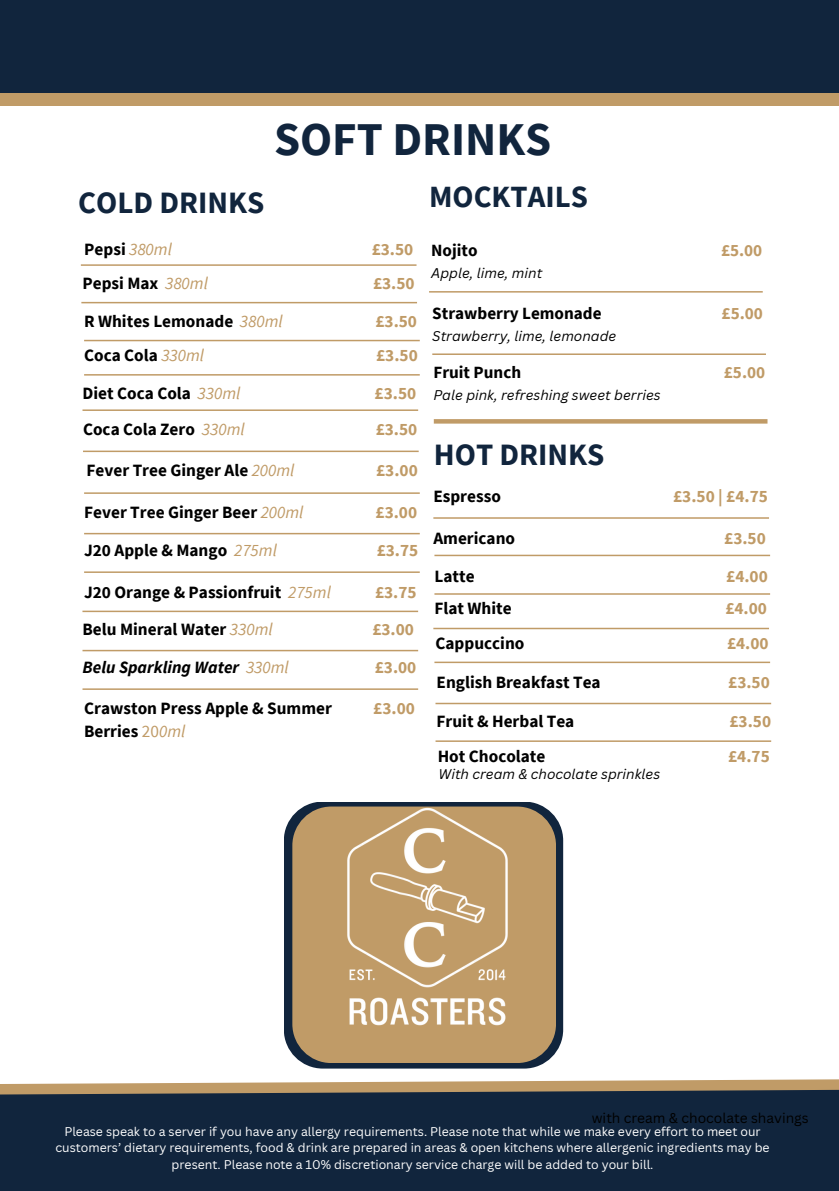
<style>
.page{position:relative;width:839px;height:1191px;background:#fff}
.page>*{position:absolute;margin:0;border:0;box-sizing:border-box;transform-origin:0 0}
.t1{font:700 47px "Source Sans Pro";color:#11253d}
.t2{font:700 31px "Source Sans Pro";color:#11253d}
.t3{font:700 30.8px "Source Sans Pro";color:#11253d}
.t4{font:700 17.2px "Source Sans Pro";color:#000}
.t5{font:700 17.2px "Source Sans Pro";color:#c09b67}
.t6{font:italic 700 17.2px "Source Sans Pro";color:#000}
.t7{font:italic 13.8px "Canva Sans";color:#000}
.t8{font:13.8px "Canva Sans";color:#000}
.t9{font:12.2px/16.4px "Canva Sans";color:#fff;text-align:center}
.s1{font-weight:400;font-style:italic;color:#c09b67}
.s2{font-weight:400;color:#c09b67}
</style>
<div class="page">
<div style="left:0;top:1087px;width:838px;height:104px;background:#11253d"></div>
<svg style="left:0;top:1079px;width:838px;height:16px"></svg>
<hr style="left:81px;top:264px;width:335px;height:2px;background:#c09b67">
<hr style="left:84px;top:374px;width:336px;height:2px;background:#c09b67">
<hr style="left:83px;top:451px;width:335px;height:1px;background:#c09b67">
<hr style="left:84px;top:492px;width:336px;height:2px;background:#c09b67">
<div style="left:0;top:0;width:838px;height:103px;background:#11253d"></div>
<div style="left:0;top:94px;width:838px;height:12px;background:#c09b67"></div>
<hr style="left:81px;top:302px;width:336px;height:1px;background:#c09b67">
<hr style="left:84px;top:571px;width:336px;height:2px;background:#c09b67">
<hr style="left:84px;top:533px;width:336px;height:1px;background:#c09b67">
<hr style="left:84px;top:340px;width:336px;height:1px;background:#c09b67">
<hr style="left:433px;top:517px;width:336px;height:2px;background:#c09b67">
<hr style="left:434px;top:555px;width:336px;height:1px;background:#c09b67">
<hr style="left:433px;top:628px;width:336px;height:1px;background:#c09b67">
<hr style="left:434px;top:593px;width:336px;height:2px;background:#c09b67">
<hr style="left:82px;top:409px;width:336px;height:2px;background:#c09b67">
<hr style="left:82px;top:688px;width:336px;height:2px;background:#c09b67">
<hr style="left:82px;top:650px;width:336px;height:1px;background:#c09b67">
<hr style="left:82px;top:611px;width:336px;height:1px;background:#c09b67">
<hr style="left:434px;top:662px;width:336px;height:1px;background:#c09b67">
<hr style="left:435px;top:703px;width:336px;height:1px;background:#c09b67">
<hr style="left:435px;top:740px;width:336px;height:2px;background:#c09b67">
<div style="left:284px;top:802px;width:279px;height:267px;background:#11253d;border-radius:39px"></div>
<div style="left:292px;top:807px;width:264px;height:256px;background:#c09b67;border-radius:39px"></div>
<img style="left:345px;top:806px;width:165px;height:220px">
<hr style="left:429px;top:291px;width:333px;height:2px;background:#c09b67">
<hr style="left:432px;top:353px;width:334px;height:2px;background:#c09b67">
<div style="left:434px;top:419px;width:333px;height:5px;background:#c09b67"></div>
<p class="t1" style="left:274px;top:108px;width:279px">SOFT DRINKS</p>
<h1 class="t2" style="left:78px;top:182px;width:188px">COLD DRINKS</h1>
<h5 class="t3" style="left:429px;top:177px;width:160px">MOCKTAILS</h5>
<h2 class="t4" style="left:84px;top:238px;width:89px">Pepsi <span class="s1">380ml</span></h2>
<h4 class="t5" style="left:371px;top:238px;width:43px">£3.50</h4>
<h4 class="t4" style="left:82px;top:272px;width:127px">Pepsi Max <span class="s1">380ml</span></h4>
<h4 class="t5" style="left:373px;top:272px;width:43px">£3.50</h4>
<h4 class="t4" style="left:84px;top:310px;width:200px">R Whites Lemonade <span class="s1">380ml</span></h4>
<h4 class="t5" style="left:375px;top:310px;width:43px">£3.50</h4>
<p class="t4" style="left:84px;top:345px;width:122px">Coca Cola <span class="s1">330ml</span></p>
<p class="t5" style="left:376px;top:345px;width:43px">£3.50</p>
<p class="t4" style="left:82px;top:382px;width:159px">Diet Coca Cola <span class="s1">330ml</span></p>
<p class="t5" style="left:374px;top:382px;width:43px">£3.50</p>
<h4 class="t4" style="left:83px;top:418px;width:163px">Coca Cola Zero <span class="s1">330ml</span></h4>
<h4 class="t5" style="left:376px;top:418px;width:43px">£3.50</h4>
<p class="t4" style="left:86px;top:459px;width:209px">Fever Tree Ginger Ale <span class="s1">200ml</span></p>
<p class="t5" style="left:376px;top:459px;width:43px">£3.00</p>
<p class="t4" style="left:84px;top:501px;width:221px">Fever Tree Ginger Beer <span class="s1">200ml</span></p>
<p class="t5" style="left:375px;top:501px;width:43px">£3.00</p>
<p class="t4" style="left:84px;top:539px;width:194px">J20 Apple &amp; Mango <span class="s1">275ml</span></p>
<p class="t5" style="left:376px;top:539px;width:43px">£3.75</p>
<h4 class="t4" style="left:84px;top:581px;width:248px">J20 Orange &amp; Passionfruit <span class="s1">275ml</span></h4>
<h4 class="t5" style="left:375px;top:581px;width:43px">£3.75</h4>
<h4 class="t4" style="left:82px;top:618px;width:192px">Belu Mineral Water <span class="s1">330ml</span></h4>
<h4 class="t5" style="left:372px;top:618px;width:43px">£3.00</h4>
<p class="t6" style="left:82px;top:656px;width:208px">Belu Sparkling Water <span class="s2">330ml</span></p>
<p class="t5" style="left:375px;top:656px;width:43px">£3.00</p>
<h4 class="t4" style="left:84px;top:697px;width:249px">Crawston Press Apple &amp; Summer</h4>
<h4 class="t5" style="left:373px;top:697px;width:43px">£3.00</h4>
<h4 class="t4" style="left:84px;top:720px;width:103px">Berries <span class="s2">20</span><span class="s1">0ml</span></h4>
<h3 class="t4" style="left:431px;top:239px;width:48px">Nojito</h3>
<h3 class="t5" style="left:721px;top:239px;width:43px">£5.00</h3>
<p class="t7" style="left:431px;top:263px;width:113px">Apple, lime, mint</p>
<p class="t4" style="left:432px;top:302px;width:171px">Strawberry Lemonade</p>
<p class="t5" style="left:721px;top:302px;width:43px">£5.00</p>
<h5 class="t7" style="left:432px;top:327px;width:186px">Strawberry, lime, lemonade</h5>
<h5 class="t4" style="left:433px;top:361px;width:89px">Fruit Punch</h5>
<h5 class="t5" style="left:723px;top:361px;width:43px">£5.00</h5>
<h3 class="t7" style="left:433px;top:385px;width:229px">Pale pink, refreshing sweet berries</h3>
<p class="t2" style="left:434px;top:435px;width:172px">HOT DRINKS</p>
<h4 class="t4" style="left:433px;top:485px;width:69px">Espresso</h4>
<h4 class="t5" style="left:673px;top:485px;width:96px">£3.50 | £4.75</h4>
<p class="t4" style="left:433px;top:527px;width:83px">Americano</p>
<p class="t5" style="left:724px;top:527px;width:43px">£3.50</p>
<h4 class="t4" style="left:434px;top:565px;width:42px">Latte</h4>
<h4 class="t5" style="left:726px;top:565px;width:43px">£4.00</h4>
<h4 class="t4" style="left:434px;top:597px;width:79px">Flat White</h4>
<h4 class="t5" style="left:725px;top:597px;width:43px">£4.00</h4>
<p class="t4" style="left:435px;top:632px;width:90px">Cappuccino</p>
<p class="t5" style="left:727px;top:632px;width:43px">£4.00</p>
<p class="t4" style="left:436px;top:671px;width:166px">English Breakfast Tea</p>
<p class="t5" style="left:728px;top:671px;width:43px">£3.50</p>
<h4 class="t4" style="left:436px;top:710px;width:139px">Fruit &amp; Herbal Tea</h4>
<h4 class="t5" style="left:729px;top:710px;width:43px">£3.50</h4>
<h4 class="t4" style="left:437px;top:745px;width:109px">Hot Chocolate</h4>
<h4 class="t5" style="left:728px;top:745px;width:43px">£4.75</h4>
<p class="t7" style="left:438px;top:764px;width:223px">With cream &amp; chocolate sprinkles</p>
<h3 class="t8" style="left:591px;top:1108px;width:218px">with cream &amp; chocolate shavings</h3>
<h2 class="t9" style="left:55px;top:1123px;width:715px">Please speak to a server if you have any allergy requirements. Please note that while we make every effort to meet our customers’ dietary requirements, food &amp; drink are prepared in areas &amp; open kitchens where allergenic ingredients may be present. Please note a 10% discretionary service charge will be added to your bill.</h2>
</div>
